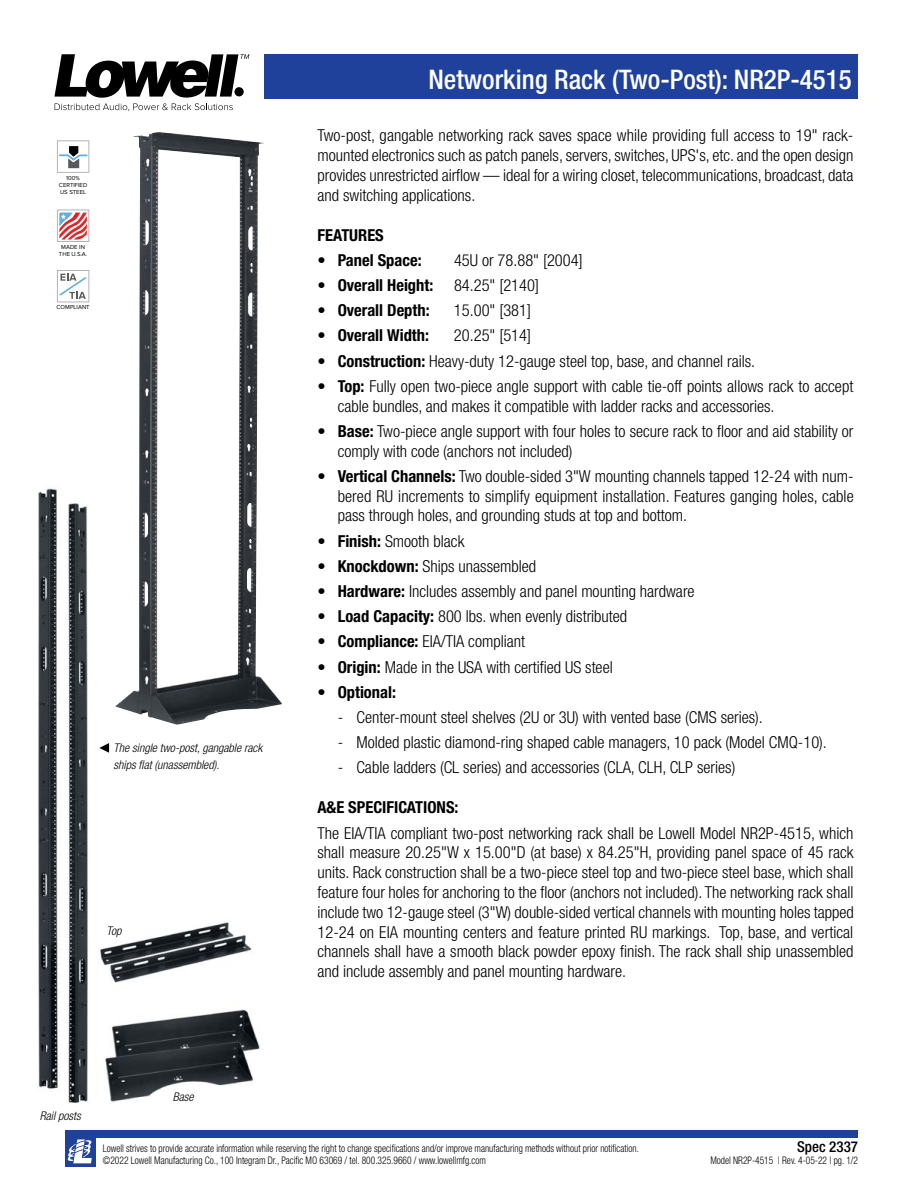
<style>
.page{position:relative;width:918px;height:1188px;background:#fff}
.page>*{position:absolute;margin:0;border:0;box-sizing:border-box;transform-origin:0 0}
.t1{font:500 condensed 27px "Helvetica Neue LT Std";color:#fff}
.t2{font:300 condensed 16.5px/19.8px "Helvetica Neue LT Std";color:#000;text-align:justify}
.t3{font:700 condensed 16.5px "Helvetica Neue LT Std";color:#000}
.t4{font:500 condensed 15px "Helvetica Neue LT Std";color:#000}
.t5{font:italic 300 condensed 12px/16.5px "Helvetica Neue LT Std";color:#000}
.t6{font:300 condensed 10.5px/12px "Helvetica Neue LT Std";color:#000;scale:.9 1}
.t7{font:6px/7.2px "Proxima Nova";color:#000;text-align:center}
.s1{font-weight:300}
.s2{font-weight:700}
</style>
<div class="page">
<div style="left:264px;top:54px;width:594px;height:45px;background:#20419b"></div>
<svg style="left:54px;top:54px;width:195px;height:57px"></svg>
<div style="left:65px;top:1131px;width:793px;height:7px;background:#20419b"></div>
<div style="left:65px;top:1133px;width:30px;height:34px;background:#20419b"></div>
<svg style="left:67px;top:1139px;width:25px;height:24px"></svg>
<img style="left:38px;top:488px;width:222px;height:615px">
<svg style="left:57px;top:140px;width:32px;height:33px"></svg>
<svg style="left:57px;top:210px;width:32px;height:32px"></svg>
<svg style="left:57px;top:270px;width:32px;height:32px"></svg>
<img style="left:115px;top:132px;width:167px;height:593px">
<svg style="left:99px;top:743px;width:10px;height:10px"></svg>
<p class="t7" style="left:59px;top:174px;width:30px">100%<br>CERTIFIED<br>US STEEL</p>
<p class="t7" style="left:59px;top:243px;width:30px">MADE IN<br>THE U.S.A.</p>
<p class="t7" style="left:57px;top:304px;width:35px">COMPLIANT</p>
<p class="t5" style="left:114px;top:740px;width:150px">The single two-post, gangable rack ships flat (unassembled).</p>
<p class="t5" style="left:107px;top:923px;width:16px">Top</p>
<h1 class="t1" style="left:428px;top:63px;width:425px">Networking Rack (Two-Post): NR2P-4515</h1>
<p class="t2" style="left:318px;top:125px;width:538px">Two-post, gangable networking rack saves space while providing full access to 19" rack&shy;mounted electronics such as patch panels, servers, switches, UPS's, etc. and the open design provides unrestricted airflow — ideal for a wiring closet, telecommunications, broadcast, data and switching applications.</p>
<p class="t3" style="left:318px;top:225px;width:68px">FEATURES</p>
<p class="t3" style="left:318px;top:250px;width:106px"><span class="s1">•</span> Panel Space:</p>
<p class="t2" style="left:454px;top:250px;width:130px">45U or 78.88" [2004]</p>
<p class="t3" style="left:318px;top:275px;width:117px"><span class="s1">•</span> Overall Height:</p>
<p class="t2" style="left:454px;top:275px;width:87px">84.25" [2140]</p>
<p class="t3" style="left:318px;top:300px;width:114px"><span class="s1">•</span> Overall Depth:</p>
<p class="t2" style="left:454px;top:300px;width:79px">15.00" [381]</p>
<p class="t3" style="left:317px;top:326px;width:113px"><span class="s1">•</span> Overall Width:</p>
<p class="t2" style="left:454px;top:326px;width:79px">20.25" [514]</p>
<p class="t2" style="left:317px;top:351px;width:439px">• <span class="s2">Construction:</span> Heavy-duty 12-gauge steel top, base, and channel rails.</p>
<p class="t2" style="left:338px;top:376px;width:517px;text-indent:-20px">• <span class="s2">Top:</span> Fully open two-piece angle support with cable tie-off points allows rack to accept cable bundles, and makes it compatible with ladder racks and accessories.</p>
<p class="t2" style="left:338px;top:421px;width:517px;text-indent:-20px">• <span class="s2">Base:</span> Two-piece angle support with four holes to secure rack to floor and aid stability or comply with code (anchors not included)</p>
<p class="t2" style="left:338px;top:466px;width:518px;text-indent:-20px">• <span class="s2">Vertical Channels:</span> Two double-sided 3"W mounting channels tapped 12-24 with num&shy;bered RU increments to simplify equipment installation. Features ganging holes, cable pass through holes, and grounding studs at top and bottom.</p>
<p class="t2" style="left:317px;top:531px;width:148px">• <span class="s2">Finish:</span> Smooth black</p>
<p class="t2" style="left:317px;top:556px;width:220px">• <span class="s2">Knockdown:</span> Ships unassembled</p>
<p class="t2" style="left:317px;top:581px;width:379px">• <span class="s2">Hardware:</span> Includes assembly and panel mounting hardware</p>
<p class="t2" style="left:317px;top:606px;width:311px">• <span class="s2">Load Capacity:</span> 800 lbs. when evenly distributed</p>
<p class="t2" style="left:317px;top:631px;width:209px">• <span class="s2">Compliance:</span> EIA/TIA compliant</p>
<p class="t2" style="left:317px;top:657px;width:297px">• <span class="s2">Origin:</span> Made in the USA with certified US steel</p>
<p class="t3" style="left:317px;top:682px;width:80px"><span class="s1">•</span> Optional:</p>
<p class="t2" style="left:338px;top:707px;width:427px">- Center-mount steel shelves (2U or 3U) with vented base (CMS series).</p>
<p class="t2" style="left:338px;top:732px;width:491px">- Molded plastic diamond-ring shaped cable managers, 10 pack (Model CMQ-10).</p>
<p class="t2" style="left:338px;top:757px;width:399px">- Cable ladders (CL series) and accessories (CLA, CLH, CLP series)</p>
<p class="t3" style="left:317px;top:798px;width:143px">A&amp;E SPECIFICATIONS:</p>
<p class="t2" style="left:317px;top:823px;width:538px">The EIA/TIA compliant two-post networking rack shall be Lowell Model NR2P-4515, which shall measure 20.25"W x 15.00"D (at base) x 84.25"H, providing panel space of 45 rack units. Rack construction shall be a two-piece steel top and two-piece steel base, which shall feature four holes for anchoring to the floor (anchors not included). The networking rack shall include two 12-gauge steel (3"W) double-sided vertical channels with mounting holes tapped 12-24 on EIA mounting centers and feature printed RU markings. Top, base, and vertical channels shall have a smooth black powder epoxy finish. The rack shall ship unassembled and include assembly and panel mounting hardware.</p>
<p class="t5" style="left:40px;top:1108px;width:43px">Rail posts</p>
<p class="t5" style="left:173px;top:1089px;width:22px">Base</p>
<p class="t6" style="left:103px;top:1143px;width:597px">Lowell strives to provide accurate information while reserving the right to change specifications and/or improve manufacturing methods without prior notification. ©2022 Lowell Manufacturing Co., 100 Integram Dr., Pacific MO 63069 / tel. 800.325.9660 / www.lowellmfg.com</p>
<p class="t4" style="left:797px;top:1138px;width:63px">Spec 2337</p>
<p class="t6" style="left:710px;top:1155px;width:165px">Model NR2P-4515 | Rev. 4-05-22 | pg. 1/2</p>
</div>
